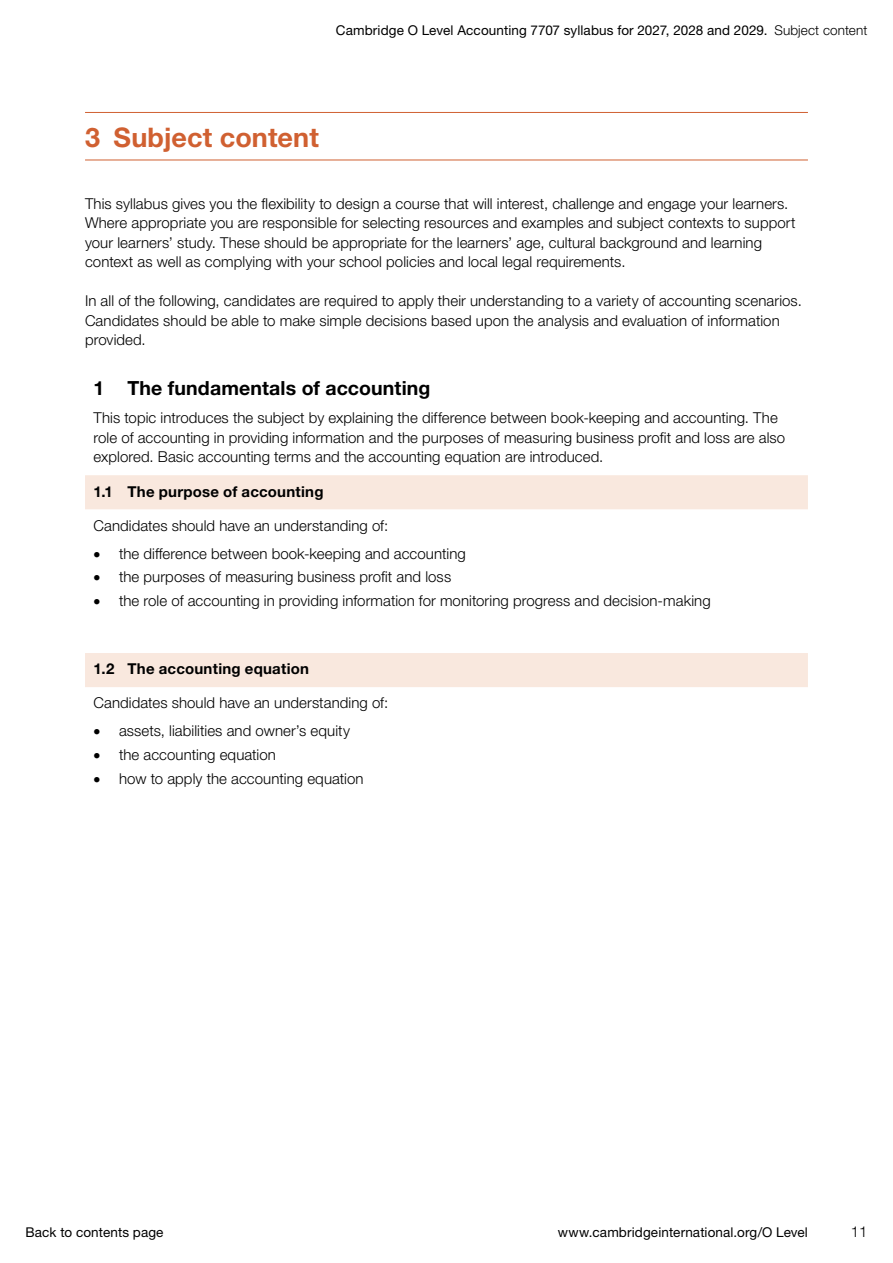
<style>
.page{position:relative;width:893px;height:1263px;background:#fff}
.page>*{position:absolute;margin:0;border:0;box-sizing:border-box;transform-origin:0 0}
.H1_Section_header{font:700 27px "Helvetica Neue LTW1 G";color:#d06031}
.Subject_content_table_-_topic_name{font:700 19.5px "Helvetica Neue LTW1 G";letter-spacing:.005em;color:#000}
.Body_text{font:300 15px/19.5px "Helvetica Neue LTW1 G";letter-spacing:.005em;color:#000}
.First_para_before_bullets{font:300 15px/19.5px "Helvetica Neue LTW1 G";letter-spacing:.005em;color:#000}
.Bullets{font:300 15px "Helvetica Neue LTW1 G";letter-spacing:.005em;color:#000}
.Subject_content_table_-_sub_topic_name_8{font:700 15px "Helvetica Neue LTW1 G";letter-spacing:.015em;color:#000}
.t1{font:13.5px "Helvetica Neue LTW1 G";letter-spacing:.01em;color:#000}
.s1{font-weight:300}
</style>
<div class="page">
<hr style="left:85px;top:112px;width:723px;height:1px;background:#d06031">
<hr style="left:85px;top:160px;width:723px;height:1px;background:#d06031">
<svg style="left:85px;top:475px;width:723px;height:212px"></svg>
<p class="t1" style="left:336px;top:22px;width:533px">Cambridge O Level Accounting 7707 syllabus for 2027, 2028 and 2029. <span class="s1">Subject content</span></p>
<h1 class="H1_Section_header" style="left:85px;top:121px;width:235px">3 Subject content</h1>
<p class="Body_text" style="left:85px;top:194px;width:712px">This syllabus gives you the flexibility to design a course that will interest, challenge and engage your learners.<br>Where appropriate you are responsible for selecting resources and examples and subject contexts to support your learners’ study. These should be appropriate for the learners’ age, cultural background and learning context as well as complying with your school policies and local legal requirements.</p>
<p class="Body_text" style="left:85px;top:291px;width:718px">In all of the following, candidates are required to apply their understanding to a variety of accounting scenarios.<br>Candidates should be able to make simple decisions based upon the analysis and evaluation of information provided.</p>
<h3 class="Subject_content_table_-_topic_name" style="left:94px;top:376px;width:338px">1 The fundamentals of accounting</h3>
<p class="First_para_before_bullets" style="left:94px;top:408px;width:693px">This topic introduces the subject by explaining the difference between book-keeping and accounting. The role of accounting in providing information and the purposes of measuring business profit and loss are also explored. Basic accounting terms and the accounting equation are introduced.</p>
<h3 class="Subject_content_table_-_sub_topic_name_8" style="left:94px;top:482px;width:231px">1.1 The purpose of accounting</h3>
<p class="First_para_before_bullets" style="left:94px;top:515px;width:296px">Candidates should have an understanding of:</p>
<p class="Bullets" style="left:94px;top:544px;width:374px">• the difference between book-keeping and accounting</p>
<p class="Bullets" style="left:94px;top:568px;width:359px">• the purposes of measuring business profit and loss</p>
<p class="Bullets" style="left:94px;top:592px;width:619px">• the role of accounting in providing information for monitoring progress and decision-making</p>
<h3 class="Subject_content_table_-_sub_topic_name_8" style="left:94px;top:660px;width:217px">1.2 The accounting equation</h3>
<p class="First_para_before_bullets" style="left:94px;top:693px;width:296px">Candidates should have an understanding of:</p>
<p class="Bullets" style="left:94px;top:722px;width:258px">• assets, liabilities and owner’s equity</p>
<p class="Bullets" style="left:94px;top:746px;width:184px">• the accounting equation</p>
<p class="Bullets" style="left:94px;top:769px;width:272px">• how to apply the accounting equation</p>
<p class="t1" style="left:26px;top:1224px;width:140px">Back to contents page</p>
<p class="t1" style="left:558px;top:1224px;width:252px">www.cambridgeinternational.org/O Level</p>
<p class="Body_text" style="left:851px;top:1222px;width:18px">11</p>
</div>
